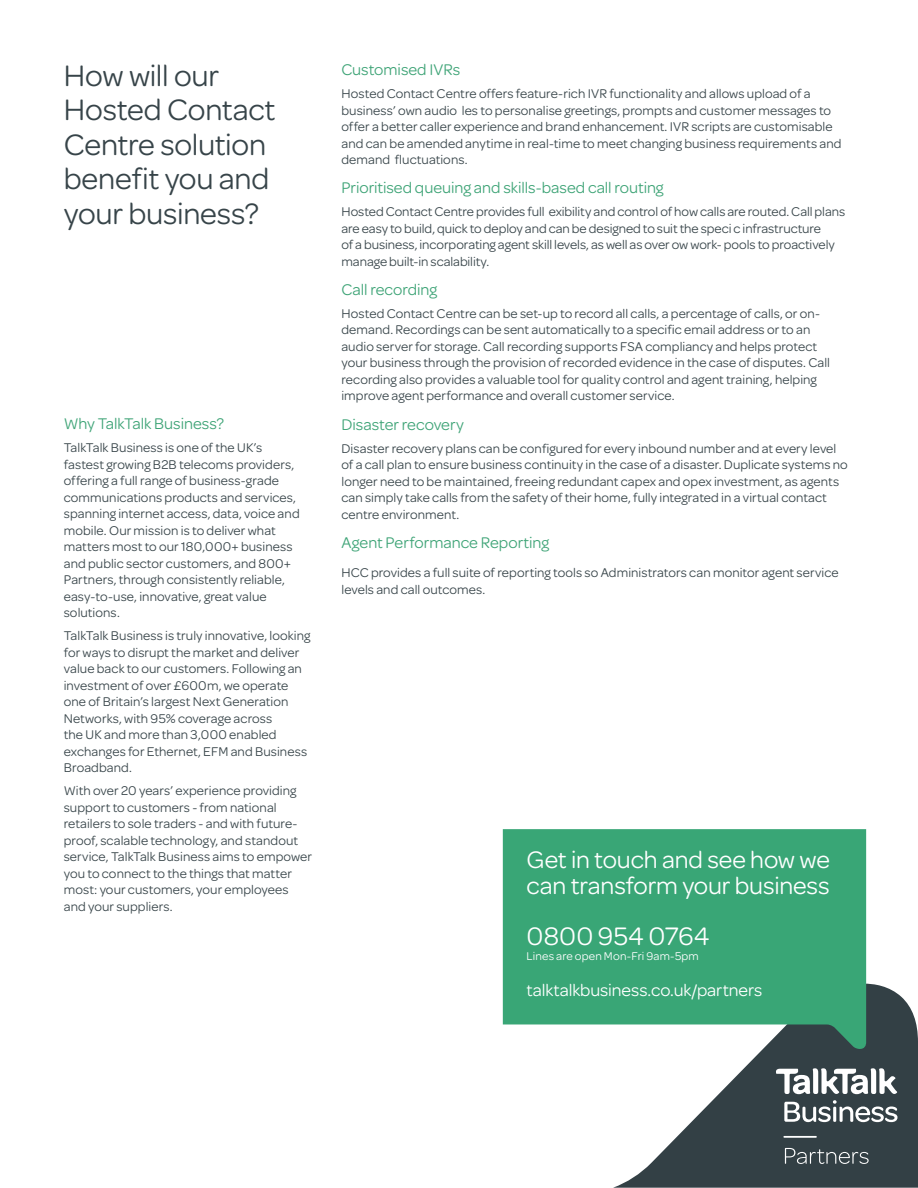
<style>
.page{position:relative;width:918px;height:1188px;background:#fff}
.page>*{position:absolute;margin:0;border:0;box-sizing:border-box;transform-origin:0 0}
.t1{font:31.5px/34.5px "Omnes";letter-spacing:-.005em;color:#374449}
.t2{font:27px "Omnes";letter-spacing:.005em;color:#fff}
.t3{font:25.5px/26.5px "Omnes";letter-spacing:-.005em;color:#fff}
.t4{font:18px "Omnes";letter-spacing:-.005em;color:#fff}
.Green_Sub-Header{font:16.5px "Omnes";color:#3fa477}
.Grey_Body_Copy{font:13.5px/16.5px "Omnes";letter-spacing:.005em;color:#374449}
.Green_Sub-Header-2{font:13.5px/16.5px "Omnes";letter-spacing:.005em;color:#374449}
.t5{font:12px "Omnes";letter-spacing:.015em;color:#fff}
</style>
<div class="page">
<svg style="left:613px;top:983px;width:305px;height:205px;fill:#334045"></svg>
<svg style="left:776px;top:1068px;width:121px;height:26px"></svg>
<svg style="left:784px;top:1100px;width:113px;height:22px"></svg>
<svg style="left:785px;top:1148px;width:84px;height:16px"></svg>
<hr style="left:783px;top:1136px;width:34px;height:2px;background:#fff">
<svg style="left:503px;top:829px;width:363px;height:220px;background:#49ab80"></svg>
<p class="t1" style="left:64px;top:56px;width:213px">How will our<br>Hosted Contact<br>Centre solution benefit you and your business?</p>
<p class="Green_Sub-Header" style="left:64px;top:413px;width:162px">Why TalkTalk Business?</p>
<p class="Grey_Body_Copy" style="left:64px;top:439px;width:237px">TalkTalk Business is one of the UK’s fastest growing B2B telecoms providers, offering a full range of business-grade communications products and services, spanning internet access, data, voice and mobile. Our mission is to deliver what matters most to our 180,000+ business and public sector customers, and 800+ Partners, through consistently reliable, easy-to-use, innovative, great value solutions.</p>
<p class="Grey_Body_Copy" style="left:64px;top:627px;width:248px">TalkTalk Business is truly innovative, looking for ways to disrupt the market and deliver value back to our customers. Following an investment of over £600m, we operate one of Britain’s largest Next Generation Networks, with 95% coverage across<br>the UK and more than 3,000 enabled exchanges for Ethernet, EFM and Business Broadband.</p>
<p class="Grey_Body_Copy" style="left:64px;top:782px;width:250px">With over 20 years’ experience providing support to customers - from national retailers to sole traders - and with future&shy;proof, scalable technology, and standout service, TalkTalk Business aims to empower you to connect to the things that matter most: your customers, your employees and your suppliers.</p>
<p class="Green_Sub-Header" style="left:341px;top:59px;width:120px">Customised IVRs</p>
<p class="Grey_Body_Copy" style="left:341px;top:85px;width:502px">Hosted Contact Centre offers feature-rich IVR functionality and allows upload of a business’ own audio les to personalise greetings, prompts and customer messages to offer a better caller experience and brand enhancement. IVR scripts are customisable and can be amended anytime in real-time to meet changing business requirements and demand fluctuations.</p>
<p class="Green_Sub-Header" style="left:341px;top:177px;width:324px">Prioritised queuing and skills-based call routing</p>
<p class="Grey_Body_Copy" style="left:341px;top:203px;width:505px">Hosted Contact Centre provides full exibility and control of how calls are routed. Call plans are easy to build, quick to deploy and can be designed to suit the speci c infrastructure<br>of a business, incorporating agent skill levels, as well as over ow work- pools to proactively manage built-in scalability.</p>
<p class="Green_Sub-Header" style="left:341px;top:278px;width:97px">Call recording</p>
<p class="Grey_Body_Copy" style="left:341px;top:304px;width:490px">Hosted Contact Centre can be set-up to record all calls, a percentage of calls, or on&shy;demand. Recordings can be sent automatically to a specific email address or to an audio server for storage. Call recording supports FSA compliancy and helps protect your business through the provision of recorded evidence in the case of disputes. Call recording also provides a valuable tool for quality control and agent training, helping improve agent performance and overall customer service.</p>
<p class="Green_Sub-Header" style="left:341px;top:413px;width:124px">Disaster recovery</p>
<p class="Grey_Body_Copy" style="left:341px;top:439px;width:508px">Disaster recovery plans can be configured for every inbound number and at every level of a call plan to ensure business continuity in the case of a disaster. Duplicate systems no longer need to be maintained, freeing redundant capex and opex investment, as agents can simply take calls from the safety of their home, fully integrated in a virtual contact centre environment.</p>
<p class="Green_Sub-Header" style="left:341px;top:531px;width:209px">Agent Performance Reporting</p>
<p class="Green_Sub-Header-2" style="left:341px;top:564px;width:499px">HCC provides a full suite of reporting tools so Administrators can monitor agent service levels and call outcomes.</p>
<p class="t3" style="left:527px;top:844px;width:305px">Get in touch and see how we can transform your business</p>
<p class="t2" style="left:527px;top:918px;width:184px">0800 954 0764</p>
<p class="t5" style="left:527px;top:948px;width:174px">Lines are open Mon-Fri 9am-5pm</p>
<p class="t4" style="left:527px;top:977px;width:237px">talktalkbusiness.co.uk/partners</p>
</div>
